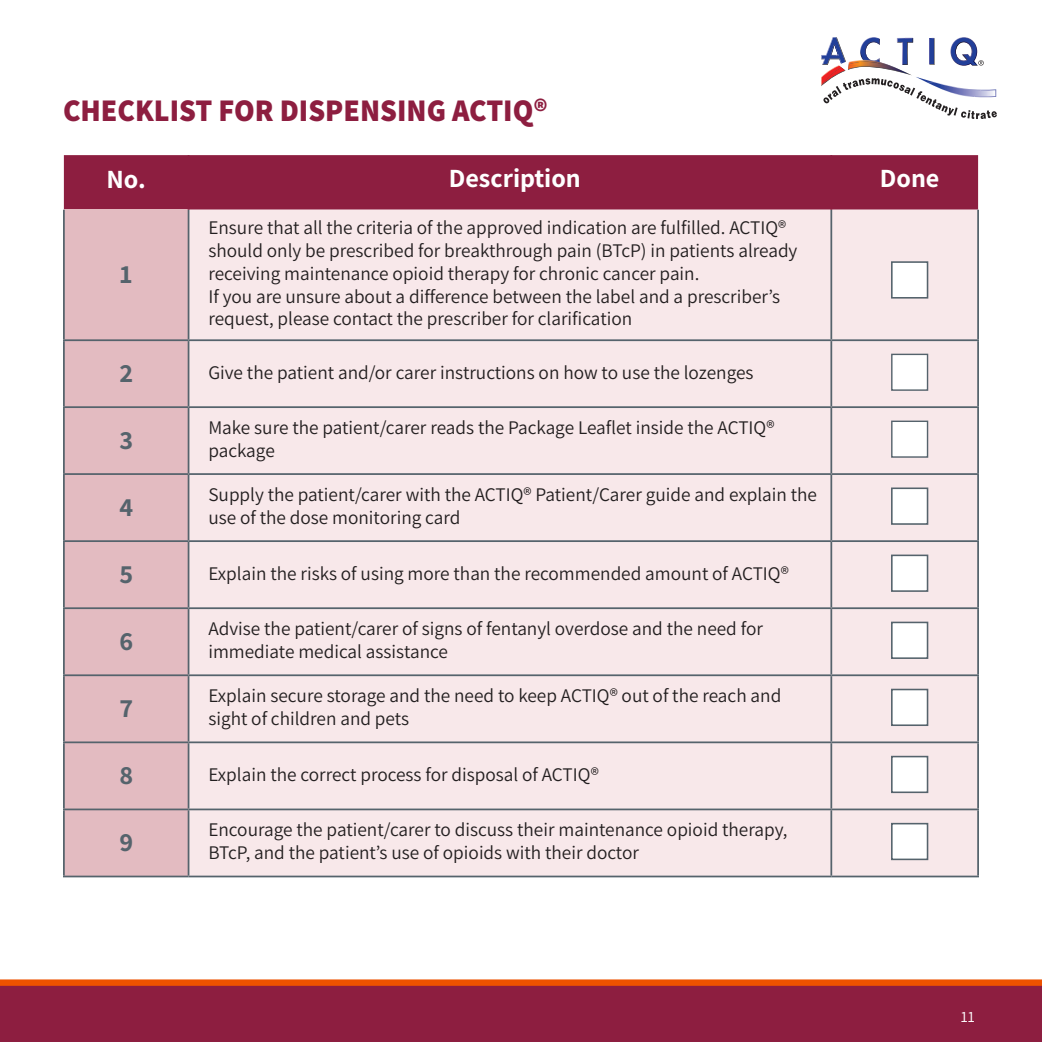
<style>
.page{position:relative;width:1042px;height:1042px;background:#fff}
.page>*{position:absolute;margin:0;border:0;box-sizing:border-box;transform-origin:0 0}
.t1{font:800 31.5px "Assistant";color:#8d1e40;scale:.95 1}
.t2{font:700 26.25px "Assistant";color:#fff}
.t3{font:700 26.25px "Assistant";color:#55636c}
.t4{font:19.25px/22.8px "Assistant";color:#231f20}
.t5{font:15.75px "Assistant";color:#fff}
</style>
<div class="page">
<svg style="left:0;top:979px;width:1042px;height:63px;background:#97243a"></svg>
<svg style="left:821px;top:37px;width:176px;height:82px"></svg>
<img style="left:928px;top:83px;width:67px;height:14px">
<img style="left:916px;top:77px;width:20px;height:6px">
<div style="left:64px;top:155px;width:914px;height:55px;background:#8d1e40"></div>
<div style="left:64px;top:210px;width:125px;height:130px;background:#e3bbc1"></div>
<div style="left:189px;top:210px;width:788px;height:129px;background:#f8e8ea"></div>
<div style="left:65px;top:341px;width:123px;height:534px;background:#e3bbc1"></div>
<div style="left:189px;top:341px;width:788px;height:534px;background:#f8e8ea"></div>
<hr style="left:188px;top:210px;width:1px;height:129px;background:#55636c">
<hr style="left:830px;top:210px;width:2px;height:129px;background:#55636c">
<hr style="left:63px;top:339px;width:126px;height:2px;background:#55636c">
<hr style="left:189px;top:339px;width:642px;height:2px;background:#55636c">
<hr style="left:188px;top:341px;width:1px;height:65px;background:#55636c">
<hr style="left:831px;top:339px;width:148px;height:2px;background:#55636c">
<hr style="left:830px;top:341px;width:2px;height:65px;background:#55636c">
<hr style="left:63px;top:406px;width:126px;height:2px;background:#55636c">
<hr style="left:189px;top:406px;width:642px;height:2px;background:#55636c">
<hr style="left:188px;top:408px;width:1px;height:65px;background:#55636c">
<hr style="left:831px;top:406px;width:148px;height:2px;background:#55636c">
<hr style="left:830px;top:408px;width:2px;height:65px;background:#55636c">
<hr style="left:63px;top:473px;width:126px;height:2px;background:#55636c">
<hr style="left:189px;top:473px;width:642px;height:2px;background:#55636c">
<hr style="left:188px;top:475px;width:1px;height:65px;background:#55636c">
<hr style="left:831px;top:473px;width:148px;height:2px;background:#55636c">
<hr style="left:830px;top:475px;width:2px;height:65px;background:#55636c">
<hr style="left:63px;top:540px;width:126px;height:2px;background:#55636c">
<hr style="left:189px;top:540px;width:642px;height:2px;background:#55636c">
<hr style="left:188px;top:542px;width:1px;height:65px;background:#55636c">
<hr style="left:831px;top:540px;width:148px;height:2px;background:#55636c">
<hr style="left:830px;top:542px;width:2px;height:65px;background:#55636c">
<hr style="left:63px;top:607px;width:126px;height:2px;background:#55636c">
<hr style="left:189px;top:607px;width:642px;height:2px;background:#55636c">
<hr style="left:188px;top:609px;width:1px;height:65px;background:#55636c">
<hr style="left:831px;top:607px;width:148px;height:2px;background:#55636c">
<hr style="left:830px;top:609px;width:2px;height:65px;background:#55636c">
<hr style="left:63px;top:674px;width:126px;height:2px;background:#55636c">
<hr style="left:189px;top:674px;width:642px;height:2px;background:#55636c">
<hr style="left:188px;top:676px;width:1px;height:65px;background:#55636c">
<hr style="left:831px;top:674px;width:148px;height:2px;background:#55636c">
<hr style="left:830px;top:676px;width:2px;height:65px;background:#55636c">
<hr style="left:63px;top:741px;width:126px;height:2px;background:#55636c">
<hr style="left:189px;top:741px;width:642px;height:2px;background:#55636c">
<hr style="left:188px;top:743px;width:1px;height:65px;background:#55636c">
<hr style="left:831px;top:741px;width:148px;height:2px;background:#55636c">
<hr style="left:830px;top:743px;width:2px;height:65px;background:#55636c">
<hr style="left:63px;top:808px;width:126px;height:2px;background:#55636c">
<hr style="left:189px;top:808px;width:642px;height:2px;background:#55636c">
<hr style="left:188px;top:810px;width:1px;height:65px;background:#55636c">
<hr style="left:831px;top:808px;width:148px;height:2px;background:#55636c">
<hr style="left:830px;top:810px;width:2px;height:65px;background:#55636c">
<hr style="left:831px;top:875px;width:148px;height:2px;background:#55636c">
<hr style="left:63px;top:210px;width:2px;height:129px;background:#55636c">
<hr style="left:977px;top:210px;width:2px;height:129px;background:#55636c">
<hr style="left:63px;top:341px;width:2px;height:65px;background:#55636c">
<hr style="left:977px;top:341px;width:2px;height:65px;background:#55636c">
<hr style="left:63px;top:408px;width:2px;height:65px;background:#55636c">
<hr style="left:977px;top:408px;width:2px;height:65px;background:#55636c">
<hr style="left:63px;top:475px;width:2px;height:65px;background:#55636c">
<hr style="left:977px;top:475px;width:2px;height:65px;background:#55636c">
<hr style="left:63px;top:542px;width:2px;height:65px;background:#55636c">
<hr style="left:977px;top:542px;width:2px;height:65px;background:#55636c">
<hr style="left:63px;top:609px;width:2px;height:65px;background:#55636c">
<hr style="left:977px;top:609px;width:2px;height:65px;background:#55636c">
<hr style="left:63px;top:676px;width:2px;height:65px;background:#55636c">
<hr style="left:977px;top:676px;width:2px;height:65px;background:#55636c">
<hr style="left:63px;top:743px;width:2px;height:65px;background:#55636c">
<hr style="left:977px;top:743px;width:2px;height:65px;background:#55636c">
<hr style="left:63px;top:810px;width:2px;height:65px;background:#55636c">
<hr style="left:977px;top:810px;width:2px;height:65px;background:#55636c">
<hr style="left:63px;top:875px;width:126px;height:2px;background:#55636c">
<hr style="left:189px;top:875px;width:642px;height:2px;background:#55636c">
<hr style="left:188px;top:155px;width:1px;height:55px;background:#8d1e40">
<hr style="left:830px;top:155px;width:2px;height:55px;background:#8d1e40">
<div style="left:891px;top:261px;width:37px;height:38px;background:#fff;border:2px solid #55636c"></div>
<div style="left:891px;top:354px;width:37px;height:37px;background:#fff;border:1px solid #55636c"></div>
<div style="left:891px;top:420px;width:37px;height:38px;background:#fff;border:1px solid #55636c"></div>
<div style="left:891px;top:487px;width:37px;height:38px;background:#fff;border:2px solid #55636c"></div>
<div style="left:891px;top:554px;width:37px;height:38px;background:#fff;border:2px solid #55636c"></div>
<div style="left:891px;top:621px;width:37px;height:38px;background:#fff;border:2px solid #55636c"></div>
<div style="left:891px;top:689px;width:37px;height:37px;background:#fff;border:2px solid #55636c"></div>
<div style="left:891px;top:756px;width:37px;height:37px;background:#fff;border:2px solid #55636c"></div>
<div style="left:891px;top:823px;width:37px;height:37px;background:#fff;border:2px solid #55636c"></div>
<p class="t1" style="left:63px;top:89px;width:512px">CHECKLIST FOR DISPENSING ACTIQ®</p>
<p class="t2" style="left:107px;top:162px;width:41px">No.</p>
<p class="t2" style="left:449px;top:160px;width:133px">Description</p>
<p class="t2" style="left:880px;top:160px;width:61px">Done</p>
<p class="t3" style="left:120px;top:257px;width:14px">1</p>
<p class="t4" style="left:208px;top:215px;width:590px">Ensure that all the criteria of the approved indication are fulfilled. ACTIQ® should only be prescribed for breakthrough pain (BTcP) in patients already receiving maintenance opioid therapy for chronic cancer pain.</p>
<p class="t4" style="left:208px;top:284px;width:573px">If you are unsure about a difference between the label and a prescriber’s request, please contact the prescriber for clarification</p>
<p class="t3" style="left:119px;top:355px;width:15px">2</p>
<p class="t4" style="left:208px;top:360px;width:547px">Give the patient and/or carer instructions on how to use the lozenges</p>
<p class="t3" style="left:119px;top:422px;width:15px">3</p>
<p class="t4" style="left:208px;top:415px;width:567px">Make sure the patient/carer reads the Package Leaflet inside the ACTIQ® package</p>
<p class="t3" style="left:119px;top:489px;width:15px">4</p>
<p class="t4" style="left:208px;top:482px;width:610px">Supply the patient/carer with the ACTIQ® Patient/Carer guide and explain the use of the dose monitoring card</p>
<p class="t3" style="left:119px;top:556px;width:15px">5</p>
<p class="t4" style="left:208px;top:561px;width:582px">Explain the risks of using more than the recommended amount of ACTIQ®</p>
<p class="t3" style="left:119px;top:623px;width:15px">6</p>
<p class="t4" style="left:208px;top:616px;width:556px">Advise the patient/carer of signs of fentanyl overdose and the need for immediate medical assistance</p>
<p class="t3" style="left:119px;top:690px;width:15px">7</p>
<p class="t4" style="left:208px;top:683px;width:574px">Explain secure storage and the need to keep ACTIQ® out of the reach and sight of children and pets</p>
<p class="t3" style="left:119px;top:757px;width:15px">8</p>
<p class="t4" style="left:208px;top:762px;width:392px">Explain the correct process for disposal of ACTIQ®</p>
<p class="t3" style="left:119px;top:824px;width:15px">9</p>
<p class="t4" style="left:208px;top:817px;width:581px">Encourage the patient/carer to discuss their maintenance opioid therapy,<br>BTcP, and the patient’s use of opioids with their doctor</p>
<p class="t5" style="left:961px;top:1005px;width:16px">11</p>
</div>
